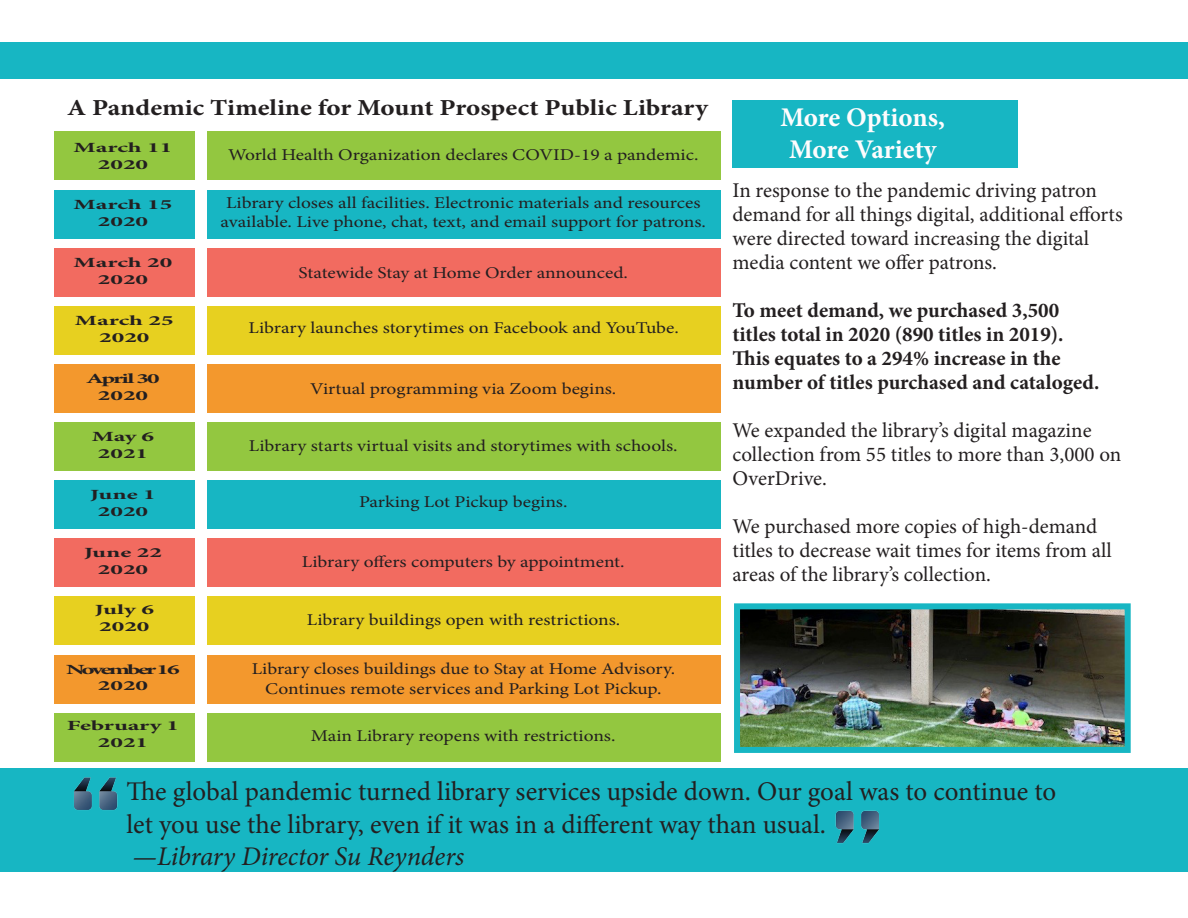
<style>
.page{position:relative;width:1188px;height:918px;background:#fff}
.page>*{position:absolute;margin:0;border:0;box-sizing:border-box;transform-origin:0 0}
.t1{font:27px/32.4px "Minion Pro";color:#231f20}
.t2{font:italic 27px "Minion Pro";letter-spacing:-.005em;color:#231f20}
.t3{font:700 27px/32.4px "Minion Pro";letter-spacing:-.005em;color:#fefcfd;text-align:center}
.t4{font:700 22.95px "Minion Pro";color:#231f20;scale:1.18 1}
.t5{font:21px/24px "Minion Pro";color:#231f20}
.t6{font:700 21px/24px "Minion Pro";color:#231f20}
.t7{font:16.5px/19.8px "Minion Pro";color:#231f20;text-align:center;scale:1.18 1}
.t8{font:700 13.95px/16.8px "Minion Pro";color:#231f20;text-align:center;scale:1.8 1}
.t9{font:700 13.95px "Minion Pro";letter-spacing:-.115em;color:#231f20;scale:1.8 1}
</style>
<div class="page">
<div style="left:733px;top:100px;width:285px;height:67px;background:#17b6c3"></div>
<div style="left:0;top:768px;width:1188px;height:104px;background:#17b6c3"></div>
<div style="left:0;top:43px;width:1188px;height:36px;background:#17b6c3"></div>
<img style="left:73px;top:777px;width:45px;height:33px">
<img style="left:835px;top:810px;width:45px;height:34px">
<div style="left:54px;top:132px;width:141px;height:48px;background:#93c740"></div>
<div style="left:54px;top:190px;width:141px;height:48px;background:#17b6c3"></div>
<div style="left:54px;top:248px;width:141px;height:48px;background:#f26b60"></div>
<div style="left:54px;top:306px;width:141px;height:49px;background:#e7d020"></div>
<div style="left:54px;top:364px;width:141px;height:49px;background:#f3982d"></div>
<div style="left:54px;top:423px;width:141px;height:48px;background:#93c740"></div>
<div style="left:207px;top:132px;width:514px;height:48px;background:#93c740"></div>
<div style="left:207px;top:190px;width:514px;height:48px;background:#17b6c3"></div>
<div style="left:207px;top:248px;width:514px;height:48px;background:#f26b60"></div>
<div style="left:207px;top:306px;width:514px;height:49px;background:#e7d020"></div>
<div style="left:207px;top:364px;width:514px;height:49px;background:#f3982d"></div>
<div style="left:207px;top:423px;width:514px;height:48px;background:#93c740"></div>
<div style="left:54px;top:480px;width:141px;height:49px;background:#17b6c3"></div>
<div style="left:54px;top:539px;width:141px;height:48px;background:#f26b60"></div>
<div style="left:54px;top:597px;width:141px;height:48px;background:#e7d020"></div>
<div style="left:54px;top:655px;width:141px;height:48px;background:#f3982d"></div>
<div style="left:54px;top:713px;width:141px;height:48px;background:#93c740"></div>
<div style="left:207px;top:480px;width:514px;height:49px;background:#17b6c3"></div>
<div style="left:207px;top:539px;width:514px;height:48px;background:#f26b60"></div>
<div style="left:207px;top:597px;width:514px;height:48px;background:#e7d020"></div>
<div style="left:207px;top:655px;width:514px;height:48px;background:#f3982d"></div>
<div style="left:207px;top:713px;width:514px;height:48px;background:#93c740"></div>
<img style="left:741px;top:610px;width:383px;height:136px">
<div style="left:734px;top:603px;width:397px;height:150px;border:6px solid #17b6c3"></div>
<p class="t4" style="left:67px;top:92px;width:544px">A Pandemic Timeline for Mount Prospect Public Library</p>
<p class="t7" style="left:228px;top:145px;width:400px">World Health Organization declares COVID-19 a pandemic.</p>
<p class="t7" style="left:221px;top:192px;width:413px">Library closes all facilities. Electronic materials and resources available. Live phone, chat, text, and email support for patrons.</p>
<p class="t7" style="left:299px;top:263px;width:281px">Statewide Stay at Home Order announced.</p>
<p class="t7" style="left:249px;top:318px;width:366px">Library launches storytimes on Facebook and YouTube.</p>
<p class="t8" style="left:74px;top:139px;width:56px">March 11</p>
<p class="t8" style="left:98px;top:156px;width:29px">2020</p>
<p class="t8" style="left:74px;top:196px;width:56px">March 15</p>
<p class="t8" style="left:98px;top:213px;width:29px">2020</p>
<p class="t8" style="left:74px;top:254px;width:56px">March 20<br>2020</p>
<p class="t8" style="left:75px;top:312px;width:56px">March 25</p>
<p class="t8" style="left:99px;top:329px;width:29px">2020</p>
<p class="t8" style="left:86px;top:370px;width:42px">April 30</p>
<p class="t8" style="left:98px;top:387px;width:29px">2020</p>
<p class="t8" style="left:92px;top:428px;width:36px">May 6</p>
<p class="t8" style="left:98px;top:445px;width:29px">2021</p>
<p class="t7" style="left:310px;top:379px;width:261px">Virtual programming via Zoom begins.</p>
<p class="t7" style="left:249px;top:436px;width:365px">Library starts virtual visits and storytimes with schools.</p>
<p class="t8" style="left:90px;top:486px;width:38px">June 1</p>
<p class="t8" style="left:98px;top:503px;width:29px">2020</p>
<p class="t8" style="left:84px;top:544px;width:45px">June 22</p>
<p class="t8" style="left:98px;top:561px;width:29px">2020</p>
<p class="t8" style="left:95px;top:601px;width:34px">July 6</p>
<p class="t8" style="left:99px;top:618px;width:29px">2020</p>
<p class="t9" style="left:66px;top:659px;width:65px">November 16</p>
<p class="t8" style="left:98px;top:677px;width:29px">2020</p>
<p class="t8" style="left:67px;top:717px;width:64px">February 1</p>
<p class="t8" style="left:98px;top:734px;width:29px">2021</p>
<p class="t7" style="left:359px;top:492px;width:178px">Parking Lot Pickup begins.</p>
<p class="t7" style="left:302px;top:551px;width:275px">Library offers computers by appointment.</p>
<p class="t7" style="left:307px;top:610px;width:267px">Library buildings open with restrictions.</p>
<p class="t7" style="left:252px;top:659px;width:360px">Library closes buildings due to Stay at Home Advisory.</p>
<p class="t7" style="left:265px;top:679px;width:337px">Continues remote services and Parking Lot Pickup.</p>
<p class="t7" style="left:311px;top:726px;width:260px">Main Library reopens with restrictions.</p>
<p class="t3" style="left:780px;top:101px;width:166px">More Options,<br>More Variety</p>
<p class="t5" style="left:733px;top:179px;width:392px">In response to the pandemic driving patron demand for all things digital, additional efforts were directed toward increasing the digital media content we offer patrons.</p>
<p class="t6" style="left:733px;top:298px;width:368px">To meet demand, we purchased 3,500 titles total in 2020 (890 titles in 2019).<br>This equates to a 294% increase in the number of titles purchased and cataloged.</p>
<p class="t5" style="left:733px;top:419px;width:390px">We expanded the library’s digital magazine collection from 55 titles to more than 3,000 on<br>OverDrive.</p>
<p class="t5" style="left:733px;top:515px;width:381px">We purchased more copies of high-demand titles to decrease wait times for items from all areas of the library’s collection.</p>
<p class="t1" style="left:126px;top:776px;width:931px">The global pandemic turned library services upside down. Our goal was to continue to let you use the library, even if it was in a different way than usual.</p>
<p class="t2" style="left:133px;top:838px;width:333px">—Library Director Su Reynders</p>
</div>
